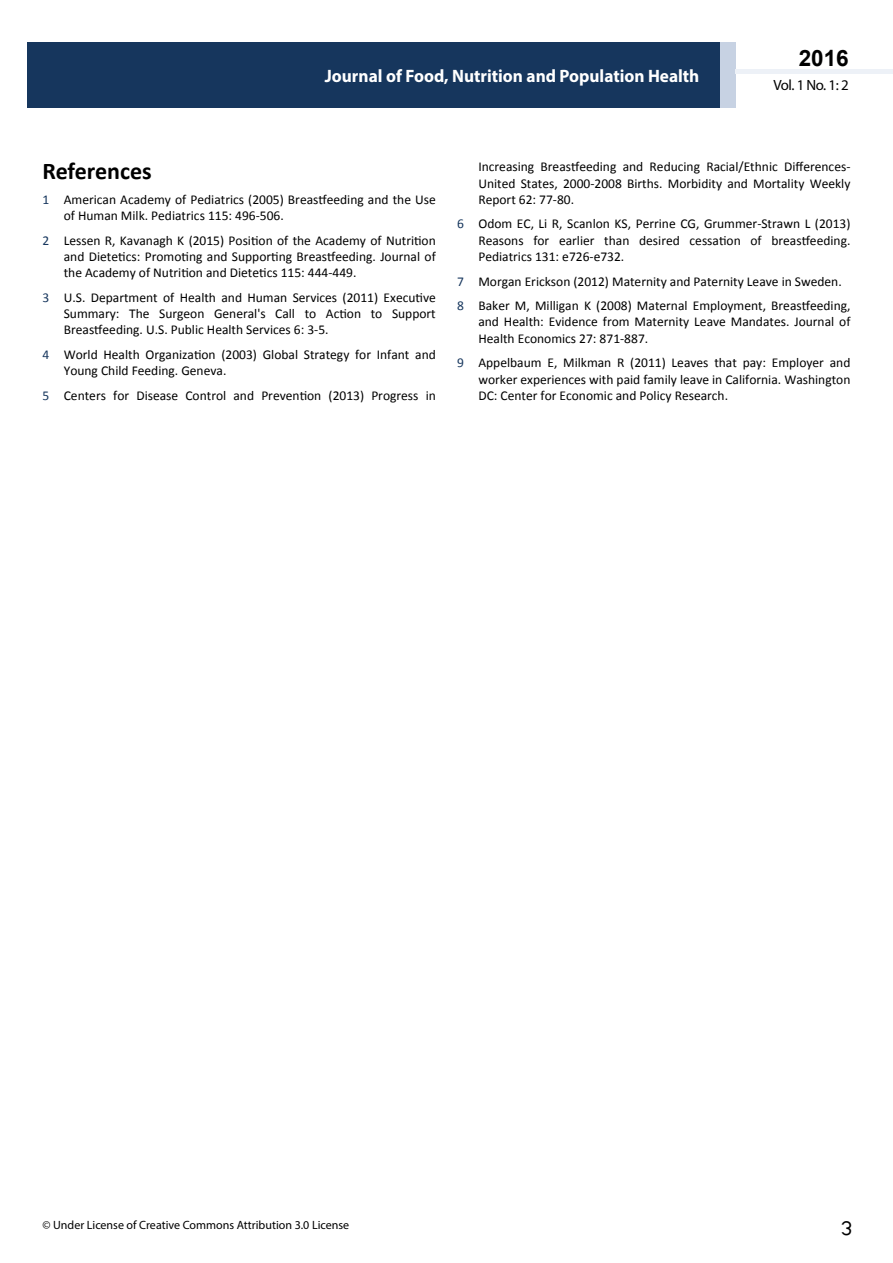
<style>
.page{position:relative;width:893px;height:1263px;background:#fff}
.page>*{position:absolute;margin:0;border:0;box-sizing:border-box;transform-origin:0 0}
.t1{font:25.5px "Tunga";color:#000}
.t2{font:700 24px "Calibri";color:#000}
.t3{font:700 22.5px "Arial";color:#000}
.t4{font:700 18px "Myriad Pro";color:#fff;scale:.96 1}
.t5{font:14.85px "Myriad Pro";color:#000}
.t6{font:13.5px/16.2px "Calibri";color:#000;text-align:justify}
.t7{font:12px "Myriad Pro";color:#000}
.s1{color:#16365d}
</style>
<div class="page">
<div style="left:27px;top:42px;width:694px;height:66px;background:#16365d"></div>
<div style="left:720px;top:42px;width:16px;height:66px;background:#c7d2e3"></div>
<div style="left:736px;top:69px;width:157px;height:5px;background:#edf1f7"></div>
<h3 class="t4" style="left:325px;top:64px;width:392px">Journal of Food, Nutrition and Population Health</h3>
<h3 class="t3" style="left:799px;top:43px;width:52px">2016</h3>
<p class="t5" style="left:773px;top:76px;width:77px">Vol. 1 No. 1: 2</p>
<h2 class="t2" style="left:43px;top:156px;width:111px">References</h2>
<p class="t6" style="left:64px;top:191px;width:374px;text-indent:-21px"><span class="s1">1</span> American Academy of Pediatrics (2005) Breastfeeding and the Use of Human Milk. Pediatrics 115: 496-506.</p>
<p class="t6" style="left:64px;top:232px;width:374px;text-indent:-21px"><span class="s1">2</span> Lessen R, Kavanagh K (2015) Position of the Academy of Nutrition and Dietetics: Promoting and Supporting Breastfeeding. Journal of the Academy of Nutrition and Dietetics 115: 444-449.</p>
<p class="t6" style="left:64px;top:289px;width:374px;text-indent:-21px"><span class="s1">3</span> U.S. Department of Health and Human Services (2011) Executive Summary: The Surgeon General's Call to Action to Support Breastfeeding. U.S. Public Health Services 6: 3-5.</p>
<p class="t6" style="left:64px;top:346px;width:374px;text-indent:-21px"><span class="s1">4</span> World Health Organization (2003) Global Strategy for Infant and<br>Young Child Feeding. Geneva.</p>
<p class="t6" style="left:43px;top:387px;width:395px"><span class="s1">5</span> Centers for Disease Control and Prevention (2013) Progress in</p>
<p class="t6" style="left:478px;top:159px;width:374px">Increasing Breastfeeding and Reducing Racial/Ethnic Differences-United States, 2000-2008 Births. Morbidity and Mortality Weekly Report 62: 77-80.</p>
<p class="t6" style="left:478px;top:216px;width:374px;text-indent:-21px"><span class="s1">6</span> Odom EC, Li R, Scanlon KS, Perrine CG, Grummer-Strawn L (2013)<br>Reasons for earlier than desired cessation of breastfeeding.<br>Pediatrics 131: e726-e732.</p>
<p class="t6" style="left:457px;top:269px;width:395px;line-height:24.8px"><span class="s1">7</span> Morgan Erickson (2012) Maternity and Paternity Leave in Sweden.<br><span class="s1">8</span> Baker M, Milligan K (2008) Maternal Employment, Breastfeeding,</p>
<p class="t6" style="left:478px;top:314px;width:374px">and Health: Evidence from Maternity Leave Mandates. Journal of<br>Health Economics 27: 871-887.</p>
<p class="t6" style="left:478px;top:355px;width:374px;text-indent:-21px"><span class="s1">9</span> Appelbaum E, Milkman R (2011) Leaves that pay: Employer and worker experiences with paid family leave in California. Washington DC: Center for Economic and Policy Research.</p>
<p class="t7" style="left:43px;top:1218px;width:308px">© Under License of Creative Commons Attribution 3.0 License</p>
<h1 class="t1" style="left:841px;top:1211px;width:13px">3</h1>
</div>
